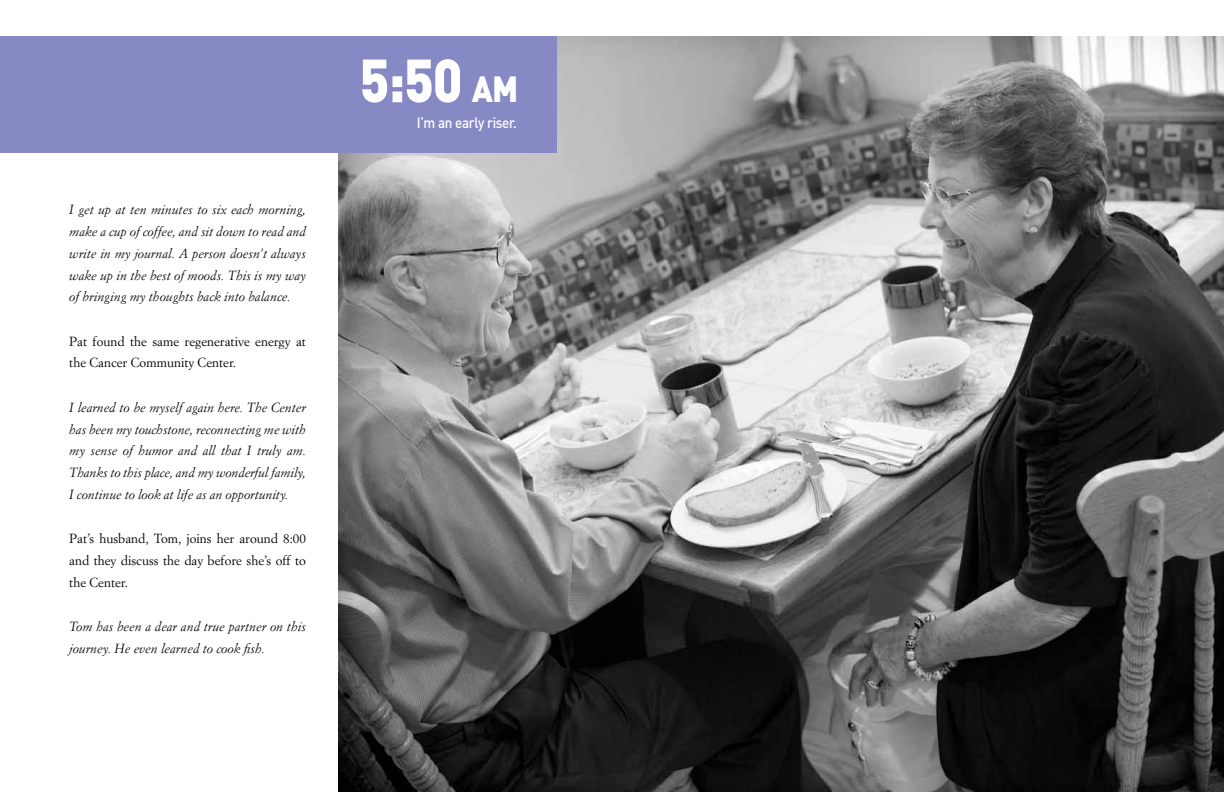
<style>
.page{position:relative;width:1224px;height:792px;background:#fff}
.page>*{position:absolute;margin:0;border:0;box-sizing:border-box;transform-origin:0 0}
.t1{font:900 60px "DIN";color:#fff;scale:.9 1}
.t2{font:700 22px "Myriad Pro";letter-spacing:.1em;color:#fff}
.t3{font:500 15px "DIN";color:#fff;scale:.9 1}
.t4{font:italic 13px/22px "Simoncini Garamond";color:#000;text-align:justify}
.t5{font:13px/22px "Simoncini Garamond";color:#000}
.s1{font-size:36px}
</style>
<div class="page">
<img style="left:338px;top:36px;width:886px;height:756px">
<div style="left:0;top:36px;width:557px;height:116px;background:#8689c3"></div>
<p class="t4" style="left:69px;top:198px;width:238px">I get up at ten minutes to six each morning, make a cup of coffee, and sit down to read and write in my journal. A person doesn’t always wake up in the best of moods. This is my way of bringing my thoughts back into balance.</p>
<p class="t5" style="left:69px;top:330px;width:238px">Pat found the same regenerative energy at the Cancer Community Center.</p>
<p class="t4" style="left:69px;top:396px;width:238px">I learned to be myself again here. The Center has been my touchstone, reconnecting me with my sense of humor and all that I truly am.<br>Thanks to this place, and my wonderful family, I continue to look at life as an opportunity.</p>
<p class="t5" style="left:69px;top:528px;width:238px;text-align:justify">Pat’s husband, Tom, joins her around 8:00 and they discuss the day before she’s off to the Center.</p>
<p class="t4" style="left:69px;top:616px;width:238px">Tom has been a dear and true partner on this journey. He even learned to cook fish.</p>
<h1 class="t1" style="left:360px;top:40px;width:178px">5:50 <span class="s1">AM</span></h1>
<p class="t3" style="left:417px;top:113px;width:113px">I ’m an early riser.</p>
<h2 class="t2" style="left:434px;top:77px;width:100px">my fears</h2>
</div>
